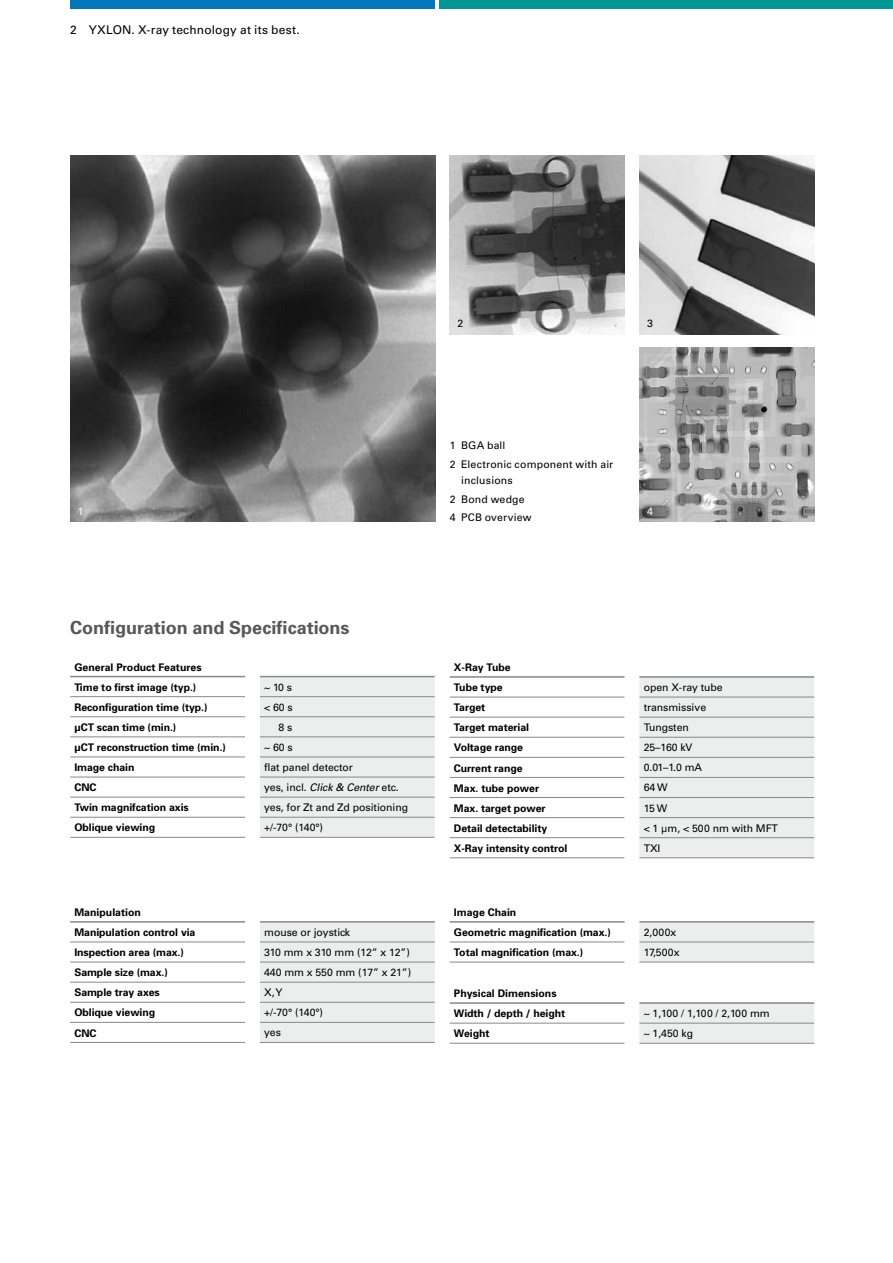
<style>
.page{position:relative;width:893px;height:1263px;background:#fff}
.page>*{position:absolute;margin:0;border:0;box-sizing:border-box;transform-origin:0 0}
.t1{font:700 18px "Univers";color:#58585a}
.t2{font:12px "Univers";letter-spacing:.015em;color:#000}
.t3{font:700 10.5px/20.1px "Univers";letter-spacing:-.005em;color:#000}
.t4{font:10.5px "Univers";letter-spacing:-.005em;color:#000}
.t5{font:10.5px/18.6px "Univers";letter-spacing:.015em;color:#000}
.t6{font:10.5px "Univers";color:#fff}
.s1{font-style:italic}
</style>
<div class="page">
<svg style="left:70px;top:675px;width:365px;height:162px"></svg>
<hr style="left:70px;top:676px;width:175px;height:1px;background:#87888a">
<hr style="left:260px;top:676px;width:175px;height:1px;background:#87888a">
<hr style="left:70px;top:696px;width:175px;height:1px;background:#87888a">
<hr style="left:70px;top:716px;width:175px;height:1px;background:#87888a">
<hr style="left:70px;top:737px;width:175px;height:1px;background:#87888a">
<hr style="left:70px;top:757px;width:175px;height:1px;background:#87888a">
<hr style="left:70px;top:777px;width:175px;height:1px;background:#87888a">
<hr style="left:70px;top:797px;width:175px;height:1px;background:#87888a">
<hr style="left:70px;top:817px;width:175px;height:1px;background:#87888a">
<hr style="left:70px;top:837px;width:175px;height:1px;background:#87888a">
<svg style="left:245px;top:677px;width:190px;height:161px;background:#e8e9e9"></svg>
<svg style="left:450px;top:676px;width:365px;height:163px"></svg>
<hr style="left:450px;top:676px;width:175px;height:2px;background:#87888a">
<hr style="left:639px;top:676px;width:175px;height:2px;background:#87888a">
<hr style="left:450px;top:697px;width:175px;height:1px;background:#87888a">
<hr style="left:450px;top:717px;width:175px;height:1px;background:#87888a">
<hr style="left:450px;top:737px;width:175px;height:1px;background:#87888a">
<hr style="left:450px;top:757px;width:175px;height:1px;background:#87888a">
<hr style="left:450px;top:777px;width:175px;height:1px;background:#87888a">
<hr style="left:450px;top:797px;width:175px;height:1px;background:#87888a">
<hr style="left:450px;top:817px;width:175px;height:1px;background:#87888a">
<hr style="left:450px;top:837px;width:175px;height:1px;background:#87888a">
<hr style="left:450px;top:857px;width:175px;height:1px;background:#87888a">
<svg style="left:625px;top:677px;width:190px;height:181px;background:#e8e9e9"></svg>
<svg style="left:70px;top:941px;width:175px;height:81px"></svg>
<hr style="left:70px;top:921px;width:175px;height:2px;background:#87888a">
<hr style="left:260px;top:921px;width:175px;height:2px;background:#87888a">
<hr style="left:70px;top:942px;width:175px;height:1px;background:#87888a">
<hr style="left:70px;top:962px;width:175px;height:1px;background:#87888a">
<hr style="left:70px;top:982px;width:175px;height:1px;background:#87888a">
<hr style="left:70px;top:1002px;width:175px;height:1px;background:#87888a">
<hr style="left:70px;top:1022px;width:175px;height:1px;background:#87888a">
<hr style="left:70px;top:1042px;width:175px;height:1px;background:#87888a">
<svg style="left:260px;top:922px;width:175px;height:121px;background:#e6e7e7"></svg>
<svg style="left:450px;top:921px;width:365px;height:42px"></svg>
<svg style="left:450px;top:1002px;width:365px;height:42px"></svg>
<div style="left:439px;top:0;width:454px;height:9px;background:#009795"></div>
<div style="left:70px;top:0;width:365px;height:9px;background:#0078bb"></div>
<img style="left:450px;top:156px;width:175px;height:178px">
<img style="left:70px;top:156px;width:365px;height:366px">
<img style="left:639px;top:156px;width:175px;height:178px">
<img style="left:639px;top:347px;width:175px;height:175px">
<p class="t2" style="left:70px;top:23px;width:231px">2 YXLON. X-ray technology at its best.</p>
<p class="t4" style="left:457px;top:317px;width:7px">2</p>
<p class="t4" style="left:647px;top:317px;width:7px">3</p>
<p class="t5" style="left:450px;top:436px;width:165px">1 BGA ball<br>2 Electronic component with air</p>
<p class="t5" style="left:450px;top:471px;width:84px;text-indent:11px">inclusions<br>2 Bond wedge<br>4 PCB overview</p>
<p class="t6" style="left:78px;top:505px;width:7px">1</p>
<p class="t6" style="left:647px;top:505px;width:7px">4</p>
<h1 class="t1" style="left:70px;top:617px;width:281px">Configuration and Specifications</h1>
<p class="t3" style="left:74px;top:657px;width:129px">General Product Features<br>Time to first image (typ.)</p>
<p class="t4" style="left:264px;top:681px;width:30px">~ 10 s</p>
<p class="t3" style="left:454px;top:657px;width:58px">X-Ray Tube<br>Tube type</p>
<p class="t4" style="left:644px;top:681px;width:81px">open X-ray tube</p>
<p class="t3" style="left:74px;top:697px;width:135px">Reconfiguration time (typ.)</p>
<p class="t4" style="left:264px;top:701px;width:30px">&lt; 60 s</p>
<p class="t3" style="left:74px;top:717px;width:104px">µCT scan time (min.)</p>
<p class="t4" style="left:278px;top:721px;width:15px">8 s</p>
<p class="t3" style="left:74px;top:737px;width:153px">µCT reconstruction time (min.)</p>
<p class="t4" style="left:264px;top:741px;width:30px">~ 60 s</p>
<p class="t3" style="left:74px;top:757px;width:62px">Image chain</p>
<p class="t4" style="left:264px;top:761px;width:90px">flat panel detector</p>
<p class="t3" style="left:74px;top:777px;width:24px">CNC</p>
<p class="t4" style="left:264px;top:781px;width:136px">yes, incl. <span class="s1">Click &amp; Center</span> etc.</p>
<p class="t3" style="left:74px;top:797px;width:116px">Twin magnifcation axis</p>
<p class="t4" style="left:264px;top:801px;width:146px">yes, for Zt and Zd positioning</p>
<p class="t3" style="left:74px;top:818px;width:82px">Oblique viewing</p>
<p class="t4" style="left:264px;top:821px;width:60px">+/-70° (140°)</p>
<p class="t3" style="left:454px;top:697px;width:33px">Target</p>
<p class="t4" style="left:644px;top:701px;width:64px">transmissive</p>
<p class="t3" style="left:454px;top:717px;width:77px">Target material</p>
<p class="t4" style="left:644px;top:721px;width:47px">Tungsten</p>
<p class="t3" style="left:454px;top:738px;width:71px">Voltage range</p>
<p class="t4" style="left:644px;top:741px;width:50px">25–160 kV</p>
<p class="t3" style="left:454px;top:758px;width:70px">Current range</p>
<p class="t4" style="left:644px;top:761px;width:60px">0.01–1.0 mA</p>
<p class="t3" style="left:454px;top:778px;width:87px">Max. tube power</p>
<p class="t4" style="left:644px;top:781px;width:25px">64 W</p>
<p class="t3" style="left:454px;top:798px;width:93px">Max. target power</p>
<p class="t4" style="left:644px;top:802px;width:25px">15 W</p>
<p class="t3" style="left:454px;top:818px;width:95px">Detail detectability</p>
<p class="t4" style="left:644px;top:822px;width:136px">&lt; 1 µm, &lt; 500 nm with MFT</p>
<p class="t3" style="left:454px;top:838px;width:115px">X-Ray intensity control</p>
<p class="t4" style="left:644px;top:842px;width:18px">TXI</p>
<p class="t3" style="left:74px;top:902px;width:123px">Manipulation<br>Manipulation control via</p>
<p class="t4" style="left:264px;top:926px;width:87px">mouse or joystick</p>
<p class="t3" style="left:454px;top:902px;width:158px">Image Chain<br>Geometric magnification (max.)</p>
<p class="t4" style="left:644px;top:926px;width:34px">2,000x</p>
<p class="t3" style="left:74px;top:942px;width:111px">Inspection area (max.)</p>
<p class="t4" style="left:264px;top:946px;width:147px">310 mm x 310 mm (12” x 12”)</p>
<p class="t3" style="left:74px;top:962px;width:95px">Sample size (max.)</p>
<p class="t4" style="left:264px;top:966px;width:149px">440 mm x 550 mm (17” x 21”)</p>
<p class="t3" style="left:74px;top:982px;width:87px">Sample tray axes</p>
<p class="t4" style="left:264px;top:986px;width:20px">X, Y</p>
<p class="t3" style="left:74px;top:1003px;width:82px">Oblique viewing</p>
<p class="t4" style="left:264px;top:1006px;width:60px">+/-70° (140°)</p>
<p class="t3" style="left:74px;top:1023px;width:24px">CNC</p>
<p class="t4" style="left:264px;top:1026px;width:18px">yes</p>
<p class="t3" style="left:454px;top:942px;width:131px">Total magnification (max.)</p>
<p class="t4" style="left:644px;top:946px;width:37px">17,500x</p>
<p class="t3" style="left:454px;top:983px;width:113px">Physical Dimensions<br>Width / depth / height</p>
<p class="t4" style="left:644px;top:1007px;width:128px">~ 1,100 / 1,100 / 2,100 mm</p>
<p class="t3" style="left:454px;top:1023px;width:37px">Weight</p>
<p class="t4" style="left:644px;top:1027px;width:51px">~ 1,450 kg</p>
</div>
